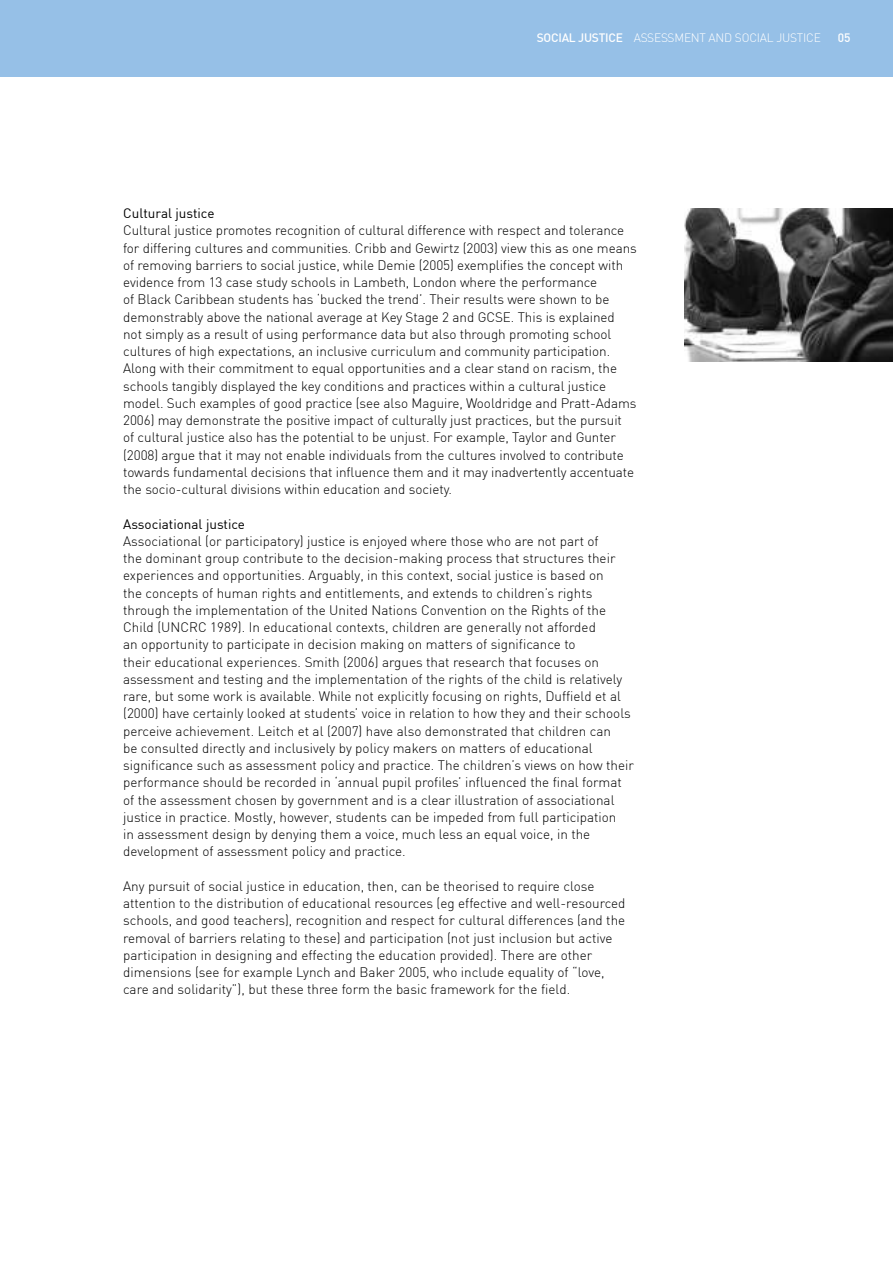
<style>
.page{position:relative;width:893px;height:1263px;background:#fff}
.page>*{position:absolute;margin:0;border:0;box-sizing:border-box;transform-origin:0 0}
.t1{font:300 13.5px/17.2px "DIN";color:#000}
.t2{font:13.5px "DIN";color:#000}
.t3{font:300 12px "DIN";letter-spacing:-.02em;color:#fff}
.t4{font:500 12px "DIN";color:#fff}
.s1{font-weight:500}
</style>
<div class="page">
<div style="left:0;top:0;width:892px;height:77px;background:#96c0e7"></div>
<img style="left:684px;top:208px;width:208px;height:154px">
<p class="t3" style="left:536px;top:33px;width:285px"><span class="s1">SOCIAL JUSTICE</span> ASSESSMENT AND SOCIAL JUSTICE</p>
<p class="t4" style="left:837px;top:33px;width:14px">05</p>
<p class="t2" style="left:123px;top:207px;width:93px">Cultural justice</p>
<p class="t1" style="left:123px;top:223px;width:515px">Cultural justice promotes recognition of cultural difference with respect and tolerance for differing cultures and communities. Cribb and Gewirtz (2003) view this as one means of removing barriers to social justice, while Demie (2005) exemplifies the concept with evidence from 13 case study schools in Lambeth, London where the performance<br>of Black Caribbean students has ‘bucked the trend’. Their results were shown to be demonstrably above the national average at Key Stage 2 and GCSE. This is explained not simply as a result of using performance data but also through promoting school cultures of high expectations, an inclusive curriculum and community participation.<br>Along with their commitment to equal opportunities and a clear stand on racism, the schools tangibly displayed the key conditions and practices within a cultural justice model. Such examples of good practice (see also Maguire, Wooldridge and Pratt-Adams 2006) may demonstrate the positive impact of culturally just practices, but the pursuit<br>of cultural justice also has the potential to be unjust. For example, Taylor and Gunter (2008) argue that it may not enable individuals from the cultures involved to contribute towards fundamental decisions that influence them and it may inadvertently accentuate the socio-cultural divisions within education and society.</p>
<p class="t2" style="left:123px;top:518px;width:123px">Associational justice</p>
<p class="t1" style="left:123px;top:533px;width:512px">Associational (or participatory) justice is enjoyed where those who are not part of<br>the dominant group contribute to the decision-making process that structures their experiences and opportunities. Arguably, in this context, social justice is based on<br>the concepts of human rights and entitlements, and extends to children’s rights through the implementation of the United Nations Convention on the Rights of the Child (UNCRC 1989). In educational contexts, children are generally not afforded<br>an opportunity to participate in decision making on matters of significance to<br>their educational experiences. Smith (2006) argues that research that focuses on assessment and testing and the implementation of the rights of the child is relatively rare, but some work is available. While not explicitly focusing on rights, Duffield et al (2000) have certainly looked at students’ voice in relation to how they and their schools perceive achievement. Leitch et al (2007) have also demonstrated that children can<br>be consulted directly and inclusively by policy makers on matters of educational significance such as assessment policy and practice. The children’s views on how their performance should be recorded in ‘annual pupil profiles’ influenced the final format of the assessment chosen by government and is a clear illustration of associational justice in practice. Mostly, however, students can be impeded from full participation<br>in assessment design by denying them a voice, much less an equal voice, in the development of assessment policy and practice.</p>
<p class="t1" style="left:123px;top:878px;width:504px">Any pursuit of social justice in education, then, can be theorised to require close attention to the distribution of educational resources (eg effective and well-resourced schools, and good teachers), recognition and respect for cultural differences (and the removal of barriers relating to these) and participation (not just inclusion but active participation in designing and effecting the education provided). There are other dimensions (see for example Lynch and Baker 2005, who include equality of “love, care and solidarity”), but these three form the basic framework for the field.</p>
</div>
